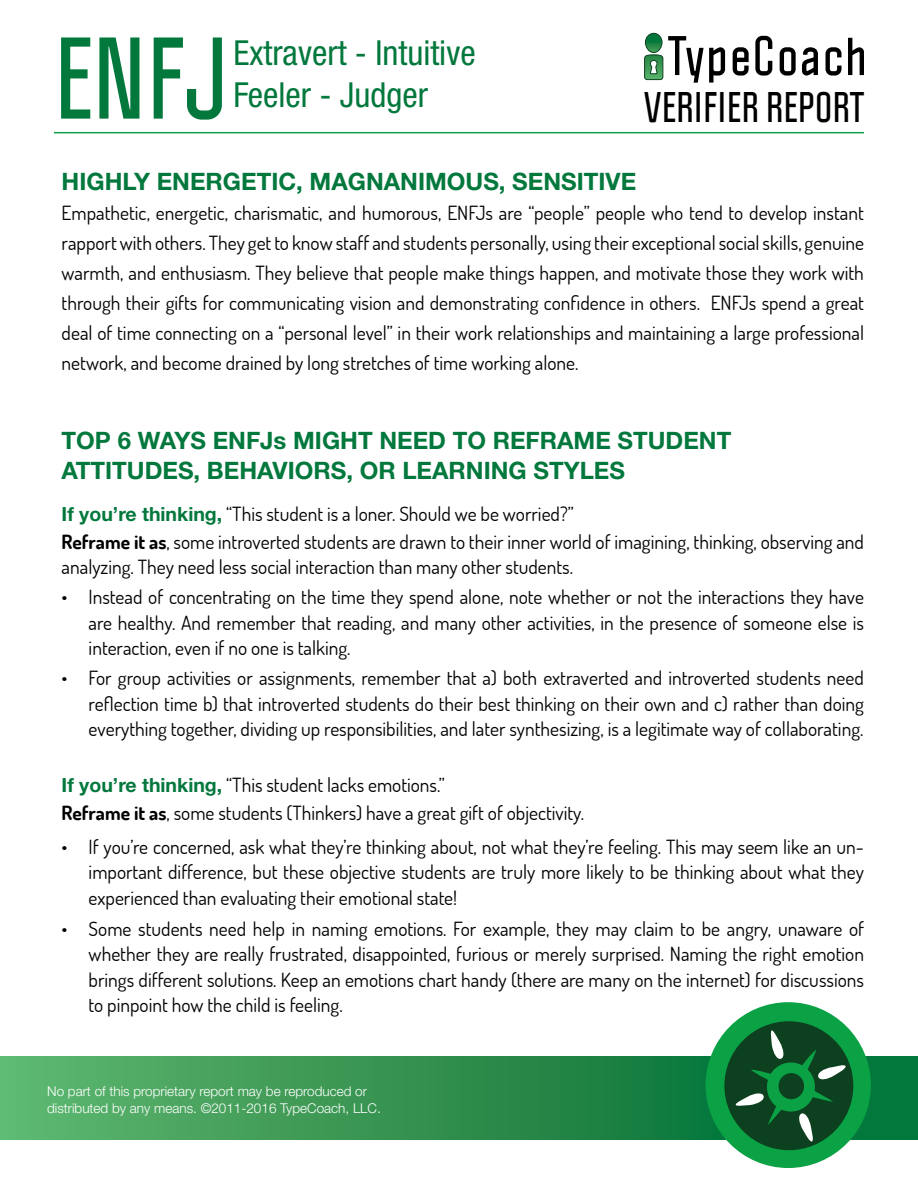
<style>
.page{position:relative;width:918px;height:1188px;background:#fff}
.page>*{position:absolute;margin:0;border:0;box-sizing:border-box;transform-origin:0 0}
.t1{font:700 101.4px "Politica";color:#03783d}
.t2{font:700 37.5px "Politica";letter-spacing:.01em;color:#000}
.t3{font:condensed 34.5px "Helvetica Neue";color:#03783d}
.t4{font:700 24px/30px "Helvetica Neue";color:#03783d}
.t5{font:19.5px/25.5px "Dosis";color:#000;text-align:justify}
.t6{font:300 13.5px/16.2px "Helvetica Neue";color:#fff}
.s1{font-family:"Helvetica Neue";font-weight:700;color:#03783d}
.s2{font-weight:700}
</style>
<div class="page">
<svg style="left:0;top:1057px;width:918px;height:83px;background:#349552"></svg>
<div style="left:706px;top:1002px;width:165px;height:166px;background:#0aa245;border-radius:50%"></div>
<div style="left:724px;top:1021px;width:129px;height:129px;background:#0c401f;border-radius:50%"></div>
<svg style="left:734px;top:1028px;width:114px;height:116px"></svg>
<div style="left:779px;top:1073px;width:25px;height:26px;background:#0c401f;border-radius:50%"></div>
<hr style="left:54px;top:132px;width:810px;height:1px;background:#0aa245">
<svg style="left:733px;top:47px;width:16px;height:29px"></svg>
<svg style="left:755px;top:36px;width:17px;height:40px"></svg>
<svg style="left:780px;top:47px;width:16px;height:29px"></svg>
<svg style="left:802px;top:47px;width:16px;height:29px"></svg>
<svg style="left:826px;top:47px;width:15px;height:29px"></svg>
<svg style="left:848px;top:38px;width:16px;height:37px"></svg>
<svg style="left:644px;top:33px;width:81px;height:50px"></svg>
<h1 class="t1" style="left:54px;top:14px;width:175px">ENFJ</h1>
<h3 class="t3" style="left:233px;top:33px;width:244px">Extravert - Intuitive</h3>
<h3 class="t3" style="left:233px;top:74px;width:196px">Feeler - Judger</h3>
<h2 class="t2" style="left:644px;top:84px;width:221px">VERIFIER REPORT</h2>
<p class="t4" style="left:62px;top:167px;width:576px">HIGHLY ENERGETIC, MAGNANIMOUS, SENSITIVE</p>
<p class="t5" style="left:62px;top:197px;width:804px;line-height:30px">Empathetic, energetic, charismatic, and humorous, ENFJs are “people” people who tend to develop instant rapport with others. They get to know staff and students personally, using their exceptional social skills, genuine warmth, and enthusiasm. They believe that people make things happen, and motivate those they work with through their gifts for communicating vision and demonstrating confidence in others. ENFJs spend a great deal of time connecting on a “personal level” in their work relationships and maintaining a large professional network, and become drained by long stretches of time working alone.</p>
<p class="t4" style="left:62px;top:426px;width:671px">TOP 6 WAYS ENFJs MIGHT NEED TO REFRAME STUDENT<br>ATTITUDES, BEHAVIORS, OR LEARNING STYLES</p>
<p class="t5" style="left:62px;top:499px;width:804px;line-height:28px"><span class="s1">If you’re thinking,</span> “This student is a loner. Should we be worried?”<br><span class="s2">Reframe it as</span>, some introverted students are drawn to their inner world of imagining, thinking, observing and</p>
<p class="t5" style="left:62px;top:554px;width:513px">analyzing. They need less social interaction than many other students.</p>
<p class="t5" style="left:89px;top:584px;width:777px;text-indent:-27px">• Instead of concentrating on the time they spend alone, note whether or not the interactions they have are healthy. And remember that reading, and many other activities, in the presence of someone else is interaction, even if no one is talking.</p>
<p class="t5" style="left:89px;top:665px;width:777px;text-indent:-27px">• For group activities or assignments, remember that a) both extraverted and introverted students need reflection time b) that introverted students do their best thinking on their own and c) rather than doing everything together, dividing up responsibilities, and later synthesizing, is a legitimate way of collaborating.</p>
<p class="t5" style="left:62px;top:770px;width:524px;line-height:28px"><span class="s1">If you’re thinking,</span> “This student lacks emotions.”<br><span class="s2">Reframe it as</span>, some students (Thinkers) have a great gift of objectivity.</p>
<p class="t5" style="left:89px;top:833px;width:777px;text-indent:-27px">• If you’re concerned, ask what they’re thinking about, not what they’re feeling. This may seem like an un&shy;important difference, but these objective students are truly more likely to be thinking about what they experienced than evaluating their emotional state!</p>
<p class="t5" style="left:89px;top:915px;width:777px;text-indent:-27px">• Some students need help in naming emotions. For example, they may claim to be angry, unaware of whether they are really frustrated, disappointed, furious or merely surprised. Naming the right emotion brings different solutions. Keep an emotions chart handy (there are many on the internet) for discussions to pinpoint how the child is feeling.</p>
<p class="t6" style="left:47px;top:1083px;width:335px">No part of this proprietary report may be reproduced or distributed by any means. ©2011-2016 TypeCoach, LLC.</p>
</div>
